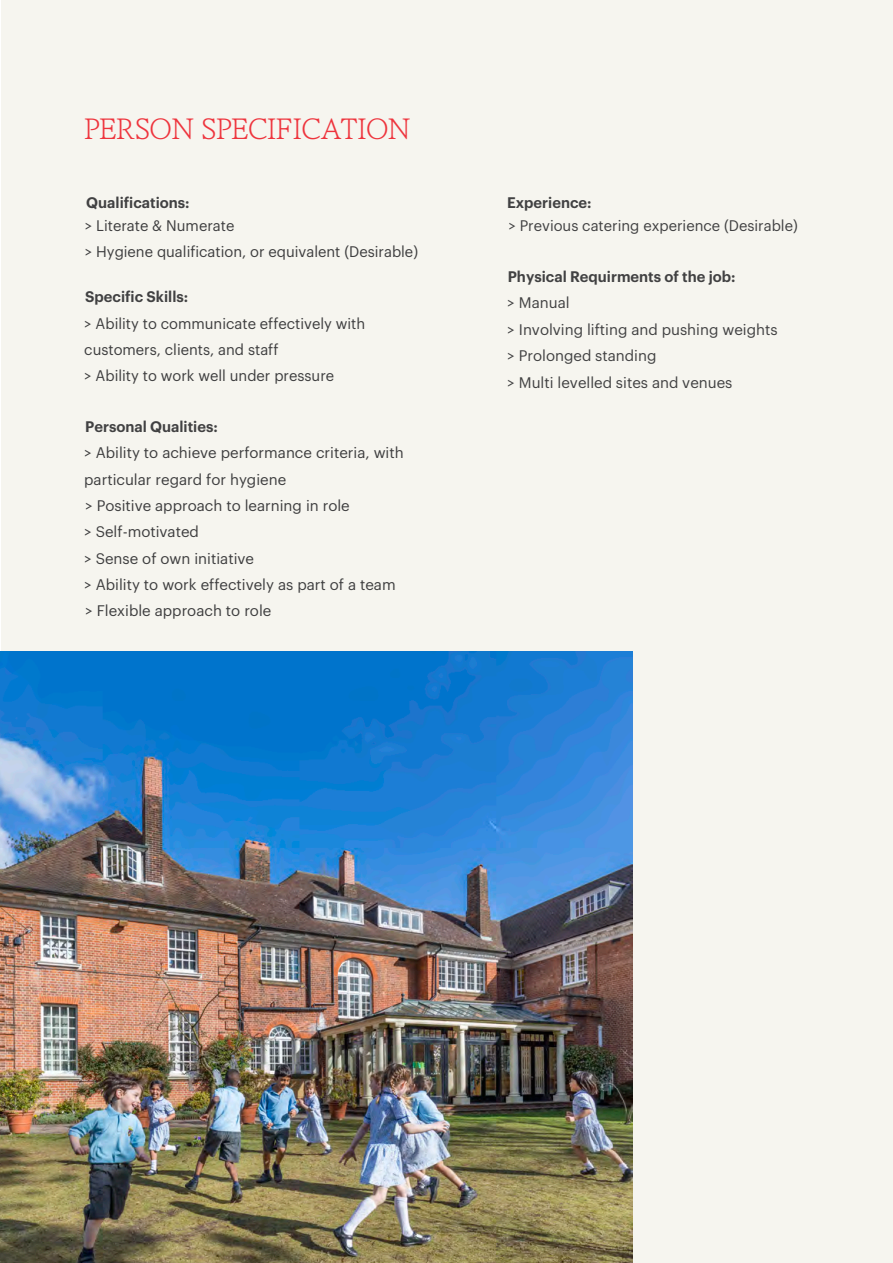
<style>
.page{position:relative;width:893px;height:1263px;background:#fff}
.page>*{position:absolute;margin:0;border:0;box-sizing:border-box;transform-origin:0 0}
.t1{font:300 33px "Cultura New";letter-spacing:-.035em;color:#ee343d}
.t2{font:15px/26.2px "Graphik";color:#3e3e3f}
.t3{font:15px/26.5px "Graphik";color:#414142}
.t4{font:600 15px "Graphik";color:#414142}
</style>
<div class="page">
<div style="left:2px;top:0;width:891px;height:1263px;background:#f6f5ef"></div>
<img style="left:0;top:651px;width:632px;height:612px">
<h1 class="t1" style="left:84px;top:111px;width:329px">PERSON SPECIFICATION</h1>
<p class="t4" style="left:86px;top:191px;width:105px">Qualifications:</p>
<p class="t4" style="left:507px;top:191px;width:86px">Experience:</p>
<p class="t2" style="left:85px;top:211px;width:335px">&gt; Literate &amp; Numerate<br>&gt; Hygiene qualification, or equivalent (Desirable)</p>
<p class="t3" style="left:508px;top:211px;width:291px">&gt; Previous catering experience (Desirable)</p>
<p class="t4" style="left:85px;top:285px;width:105px">Specific Skills:</p>
<p class="t2" style="left:84px;top:309px;width:282px">&gt; Ability to communicate effectively with customers, clients, and staff<br>&gt; Ability to work well under pressure</p>
<p class="t4" style="left:85px;top:415px;width:134px">Personal Qualities:</p>
<p class="t2" style="left:84px;top:438px;width:321px">&gt; Ability to achieve performance criteria, with particular regard for hygiene<br>&gt; Positive approach to learning in role<br>&gt; Self-motivated<br>&gt; Sense of own initiative<br>&gt; Ability to work effectively as part of a team &gt; Flexible approach to role</p>
<p class="t4" style="left:508px;top:265px;width:229px">Physical Requirments of the job:</p>
<p class="t3" style="left:507px;top:288px;width:272px">&gt; Manual<br>&gt; Involving lifting and pushing weights &gt; Prolonged standing<br>&gt; Multi levelled sites and venues</p>
</div>
